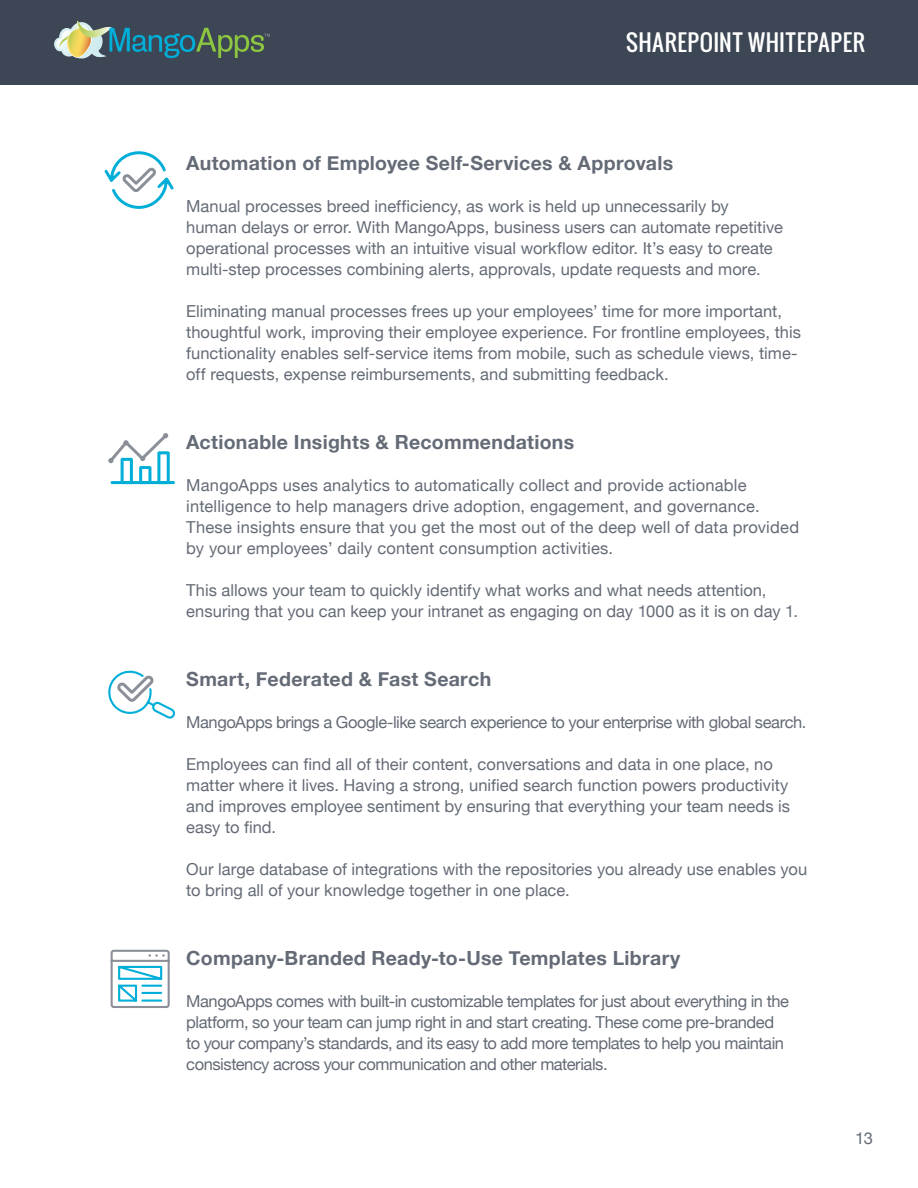
<style>
.page{position:relative;width:918px;height:1188px;background:#fff}
.page>*{position:absolute;margin:0;border:0;box-sizing:border-box;transform-origin:0 0}
.t1{font:22.5px "Oswald";letter-spacing:.01em;color:#fff}
.t2{font:700 19.5px "Helvetica Neue";letter-spacing:.015em;color:#646b76}
.t3{font:16.5px/21px "Helvetica Neue";color:#646b76}
.t4{font:16.5px/21px "Helvetica Neue";letter-spacing:-.025em;color:#646b76}
</style>
<div class="page">
<div style="left:0;top:0;width:918px;height:84px;background:#3d4654"></div>
<svg style="left:54px;top:21px;width:216px;height:38px"></svg>
<svg style="left:104px;top:151px;width:70px;height:58px"></svg>
<svg style="left:108px;top:433px;width:67px;height:52px"></svg>
<svg style="left:108px;top:670px;width:67px;height:49px"></svg>
<svg style="left:110px;top:949px;width:60px;height:59px"></svg>
<h1 class="t1" style="left:626px;top:25px;width:241px">SHAREPOINT WHITEPAPER</h1>
<p class="t2" style="left:186px;top:148px;width:488px">Automation of Employee Self-Services &amp; Approvals</p>
<p class="t3" style="left:186px;top:197px;width:598px">Manual processes breed inefficiency, as work is held up unnecessarily by human delays or error. With MangoApps, business users can automate repetitive operational processes with an intuitive visual workflow editor. It’s easy to create multi-step processes combining alerts, approvals, update requests and more.</p>
<p class="t3" style="left:186px;top:302px;width:616px">Eliminating manual processes frees up your employees’ time for more important, thoughtful work, improving their employee experience. For frontline employees, this functionality enables self-service items from mobile, such as schedule views, time&shy;off requests, expense reimbursements, and submitting feedback.</p>
<p class="t2" style="left:186px;top:427px;width:389px">Actionable Insights &amp; Recommendations</p>
<p class="t3" style="left:186px;top:476px;width:614px">MangoApps uses analytics to automatically collect and provide actionable intelligence to help managers drive adoption, engagement, and governance.<br>These insights ensure that you get the most out of the deep well of data provided by your employees’ daily content consumption activities.</p>
<p class="t3" style="left:186px;top:581px;width:613px">This allows your team to quickly identify what works and what needs attention, ensuring that you can keep your intranet as engaging on day 1000 as it is on day 1.</p>
<p class="t2" style="left:186px;top:664px;width:307px">Smart, Federated &amp; Fast Search</p>
<p class="t4" style="left:186px;top:713px;width:622px">MangoApps brings a Google-like search experience to your enterprise with global search.</p>
<p class="t3" style="left:186px;top:755px;width:605px">Employees can find all of their content, conversations and data in one place, no matter where it lives. Having a strong, unified search function powers productivity and improves employee sentiment by ensuring that everything your team needs is easy to find.</p>
<p class="t3" style="left:186px;top:860px;width:622px">Our large database of integrations with the repositories you already use enables you to bring all of your knowledge together in one place.</p>
<p class="t2" style="left:186px;top:943px;width:496px">Company-Branded Ready-to-Use Templates Library</p>
<p class="t4" style="left:186px;top:992px;width:604px">MangoApps comes with built-in customizable templates for just about everything in the platform, so your team can jump right in and start creating. These come pre-branded to your company’s standards, and its easy to add more templates to help you maintain consistency across your communication and other materials.</p>
<p class="t3" style="left:855px;top:1129px;width:19px">13</p>
</div>
